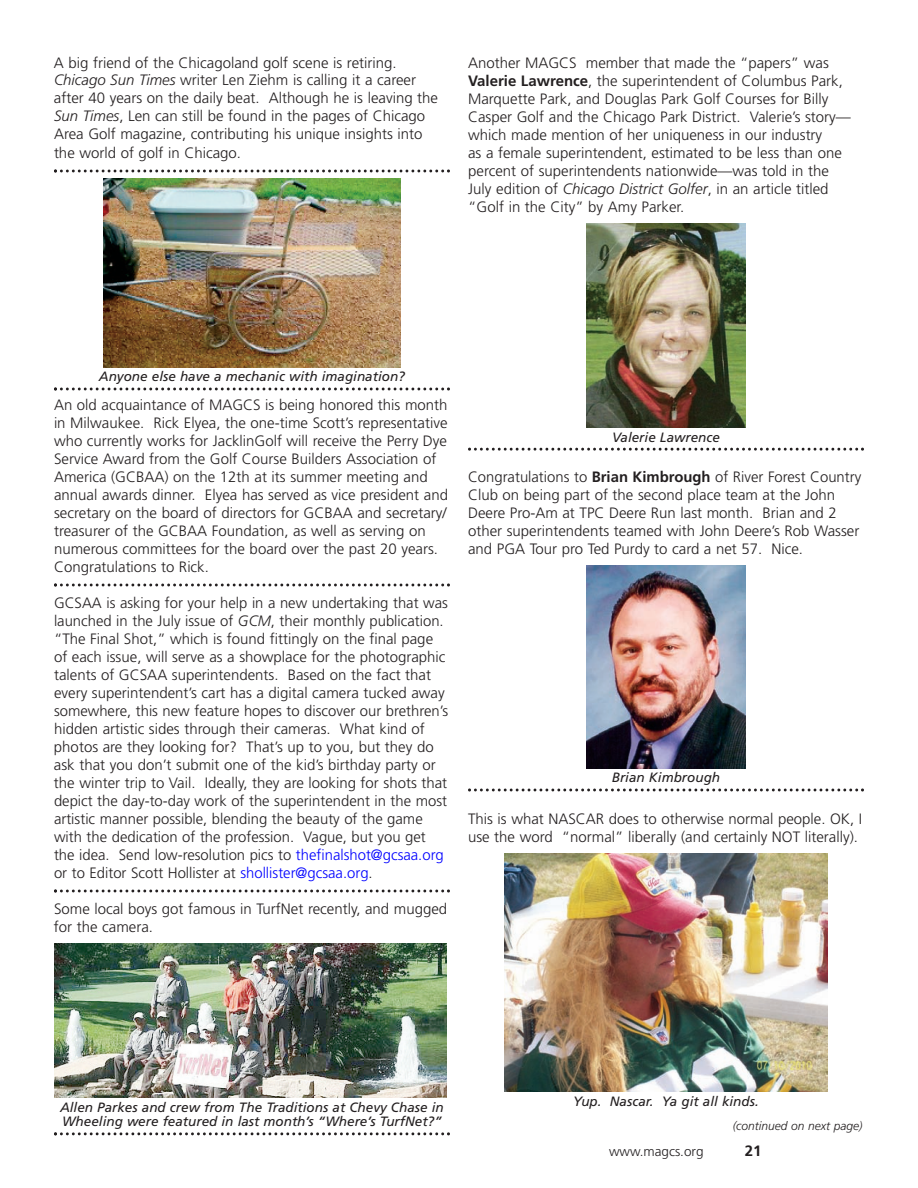
<style>
.page{position:relative;width:918px;height:1188px;background:#fff}
.page>*{position:absolute;margin:0;border:0;box-sizing:border-box;transform-origin:0 0}
.t1{font:300 15px/18px "Frutiger";color:#231f20}
.t2{font:700 15px "Frutiger";color:#231f20}
.t3{font:italic 13.5px/14.2px "Frutiger";color:#231f20}
.t4{font:300 13.5px "Frutiger";color:#231f20}
.t5{font:italic 300 12px "Frutiger";color:#231f20}
.s1{font-style:italic}
.s2{font-weight:700}
.s3{color:#00f}
</style>
<div class="page">
<svg style="left:54px;top:170px;width:396px;height:2px"></svg>
<svg style="left:54px;top:387px;width:396px;height:3px"></svg>
<svg style="left:54px;top:584px;width:396px;height:2px"></svg>
<svg style="left:54px;top:890px;width:396px;height:2px"></svg>
<svg style="left:54px;top:1132px;width:396px;height:3px"></svg>
<svg style="left:468px;top:448px;width:396px;height:3px"></svg>
<svg style="left:468px;top:788px;width:396px;height:3px"></svg>
<img style="left:505px;top:854px;width:322px;height:238px">
<img style="left:587px;top:566px;width:158px;height:202px">
<img style="left:587px;top:224px;width:158px;height:203px">
<img style="left:104px;top:179px;width:296px;height:188px">
<img style="left:54px;top:944px;width:393px;height:154px">
<p class="t1" style="left:54px;top:54px;width:386px">A big friend of the Chicagoland golf scene is retiring.<br><span class="s1">Chicago Sun Times</span> writer Len Ziehm is calling it a career after 40 years on the daily beat. Although he is leaving the <span class="s1">Sun Times</span>, Len can still be found in the pages of Chicago Area Golf magazine, contributing his unique insights into the world of golf in Chicago.</p>
<p class="t1" style="left:468px;top:54px;width:384px">Another MAGCS member that made the “papers” was <span class="s2">Valerie Lawrence</span>, the superintendent of Columbus Park, Marquette Park, and Douglas Park Golf Courses for Billy Casper Golf and the Chicago Park District. Valerie’s story— which made mention of her uniqueness in our industry<br>as a female superintendent, estimated to be less than one percent of superintendents nationwide—was told in the July edition of <span class="s1">Chicago District Golfer</span>, in an article titled “Golf in the City” by Amy Parker.</p>
<p class="t3" style="left:99px;top:371px;width:308px">Anyone else have a mechanic with imagination?</p>
<p class="t1" style="left:54px;top:396px;width:396px">An old acquaintance of MAGCS is being honored this month in Milwaukee. Rick Elyea, the one-time Scott’s representative who currently works for JacklinGolf will receive the Perry Dye Service Award from the Golf Course Builders Association of America (GCBAA) on the 12th at its summer meeting and annual awards dinner. Elyea has served as vice president and secretary on the board of directors for GCBAA and secretary/ treasurer of the GCBAA Foundation, as well as serving on numerous committees for the board over the past 20 years.<br>Congratulations to Rick.</p>
<p class="t1" style="left:54px;top:594px;width:396px">GCSAA is asking for your help in a new undertaking that was launched in the July issue of <span class="s1">GCM</span>, their monthly publication. “The Final Shot,” which is found fittingly on the final page of each issue, will serve as a showplace for the photographic talents of GCSAA superintendents. Based on the fact that every superintendent’s cart has a digital camera tucked away somewhere, this new feature hopes to discover our brethren’s hidden artistic sides through their cameras. What kind of photos are they looking for? That’s up to you, but they do ask that you don’t submit one of the kid’s birthday party or the winter trip to Vail. Ideally, they are looking for shots that depict the day-to-day work of the superintendent in the most artistic manner possible, blending the beauty of the game with the dedication of the profession. Vague, but you get the idea. Send low-resolution pics to <span class="s3">thefinalshot@gcsaa.org </span>or to Editor Scott Hollister at <span class="s3">shollister@gcsaa.org</span>.</p>
<p class="t1" style="left:54px;top:900px;width:395px">Some local boys got famous in TurfNet recently, and mugged for the camera.</p>
<p class="t3" style="left:612px;top:431px;width:109px">Valerie Lawrence</p>
<p class="t1" style="left:468px;top:468px;width:395px">Congratulations to <span class="s2">Brian Kimbrough</span> of River Forest Country Club on being part of the second place team at the John Deere Pro-Am at TPC Deere Run last month. Brian and 2 other superintendents teamed with John Deere’s Rob Wasser and PGA Tour pro Ted Purdy to card a net 57. Nice.</p>
<p class="t3" style="left:612px;top:772px;width:110px">Brian Kimbrough</p>
<p class="t1" style="left:468px;top:810px;width:396px">This is what NASCAR does to otherwise normal people. OK, I use the word “normal” liberally (and certainly NOT literally).</p>
<p class="t3" style="left:60px;top:1101px;width:385px">Allen Parkes and crew from The Traditions at Chevy Chase in<br>Wheeling were featured in last month’s “Where’s TurfNet?”</p>
<p class="t3" style="left:573px;top:1095px;width:187px">Yup. Nascar. Ya git all kinds.</p>
<p class="t5" style="left:733px;top:1121px;width:131px">(continued on next page)</p>
<p class="t4" style="left:609px;top:1146px;width:96px">www.magcs.org</p>
<p class="t2" style="left:745px;top:1144px;width:18px">21</p>
</div>
